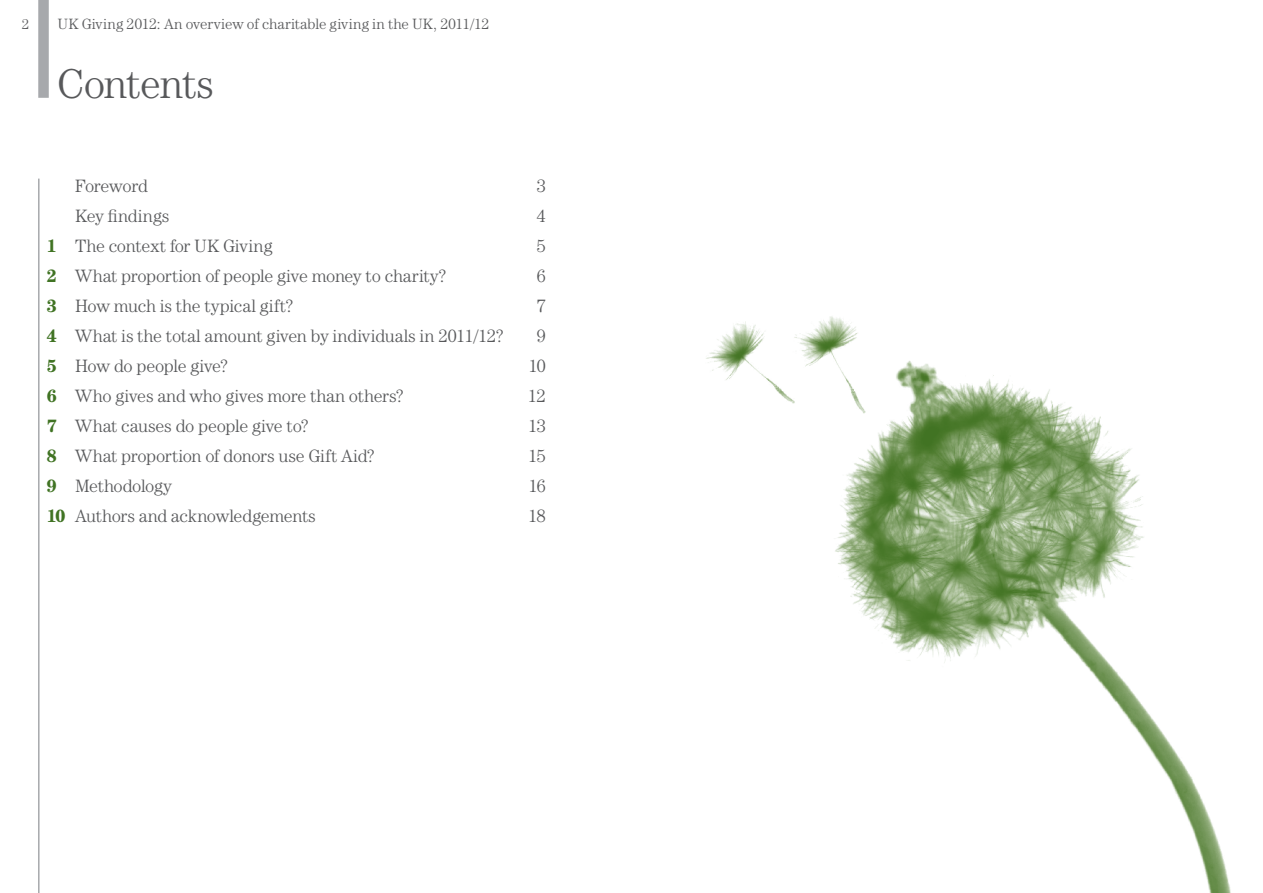
<style>
.page{position:relative;width:1263px;height:893px;background:#fff}
.page>*{position:absolute;margin:0;border:0;box-sizing:border-box;transform-origin:0 0}
.t1{font:300 42px "Century IT Cby BT";letter-spacing:-.03em;color:#58595b}
.t2{font:300 18px "Century IT Cby BT";letter-spacing:-.015em;color:#58595b}
.t3{font:300 15px "Century IT Cby BT";color:#58595b}
.t4{font:300 14.25px "Century IT Cby BT";color:#58595b}
.s1{font-weight:700;color:#407323}
</style>
<div class="page">
<div style="left:38px;top:0;width:11px;height:98px;background:#a7a9ac"></div>
<hr style="left:38px;top:179px;width:2px;height:714px;background:#a7a9ac">
<img style="left:706px;top:316px;width:525px;height:577px">
<p class="t4" style="left:22px;top:16px;width:9px">2</p>
<p class="t3" style="left:57px;top:15px;width:434px">UK Giving 2012: An overview of charitable giving in the UK, 2011/12</p>
<h1 class="t1" style="left:57px;top:58px;width:158px">Contents</h1>
<p class="t2" style="left:75px;top:175px;width:74px">Foreword</p>
<p class="t2" style="left:536px;top:175px;width:11px">3</p>
<p class="t2" style="left:75px;top:205px;width:96px">Key findings</p>
<p class="t2" style="left:536px;top:205px;width:11px">4</p>
<p class="t2" style="left:47px;top:235px;width:228px"><span class="s1">1</span> The context for UK Giving</p>
<p class="t2" style="left:536px;top:235px;width:11px">5</p>
<p class="t2" style="left:47px;top:265px;width:401px"><span class="s1">2</span> What proportion of people give money to charity?</p>
<p class="t2" style="left:536px;top:265px;width:11px">6</p>
<p class="t2" style="left:47px;top:295px;width:248px"><span class="s1">3</span> How much is the typical gift?</p>
<p class="t2" style="left:536px;top:295px;width:11px">7</p>
<p class="t2" style="left:47px;top:325px;width:459px"><span class="s1">4</span> What is the total amount given by individuals in 2011/12?</p>
<p class="t2" style="left:536px;top:325px;width:11px">9</p>
<p class="t2" style="left:47px;top:355px;width:183px"><span class="s1">5</span> How do people give?</p>
<p class="t2" style="left:528px;top:355px;width:19px">10</p>
<p class="t2" style="left:47px;top:385px;width:359px"><span class="s1">6</span> Who gives and who gives more than others?</p>
<p class="t2" style="left:527px;top:385px;width:20px">12</p>
<p class="t2" style="left:47px;top:415px;width:264px"><span class="s1">7</span> What causes do people give to?</p>
<p class="t2" style="left:528px;top:415px;width:20px">13</p>
<p class="t2" style="left:47px;top:445px;width:330px"><span class="s1">8</span> What proportion of donors use Gift Aid?</p>
<p class="t2" style="left:528px;top:445px;width:20px">15</p>
<p class="t2" style="left:47px;top:475px;width:127px"><span class="s1">9</span> Methodology</p>
<p class="t2" style="left:528px;top:475px;width:19px">16</p>
<p class="t2" style="left:47px;top:505px;width:271px"><span class="s1">10</span> Authors and acknowledgements</p>
<p class="t2" style="left:528px;top:505px;width:20px">18</p>
</div>
